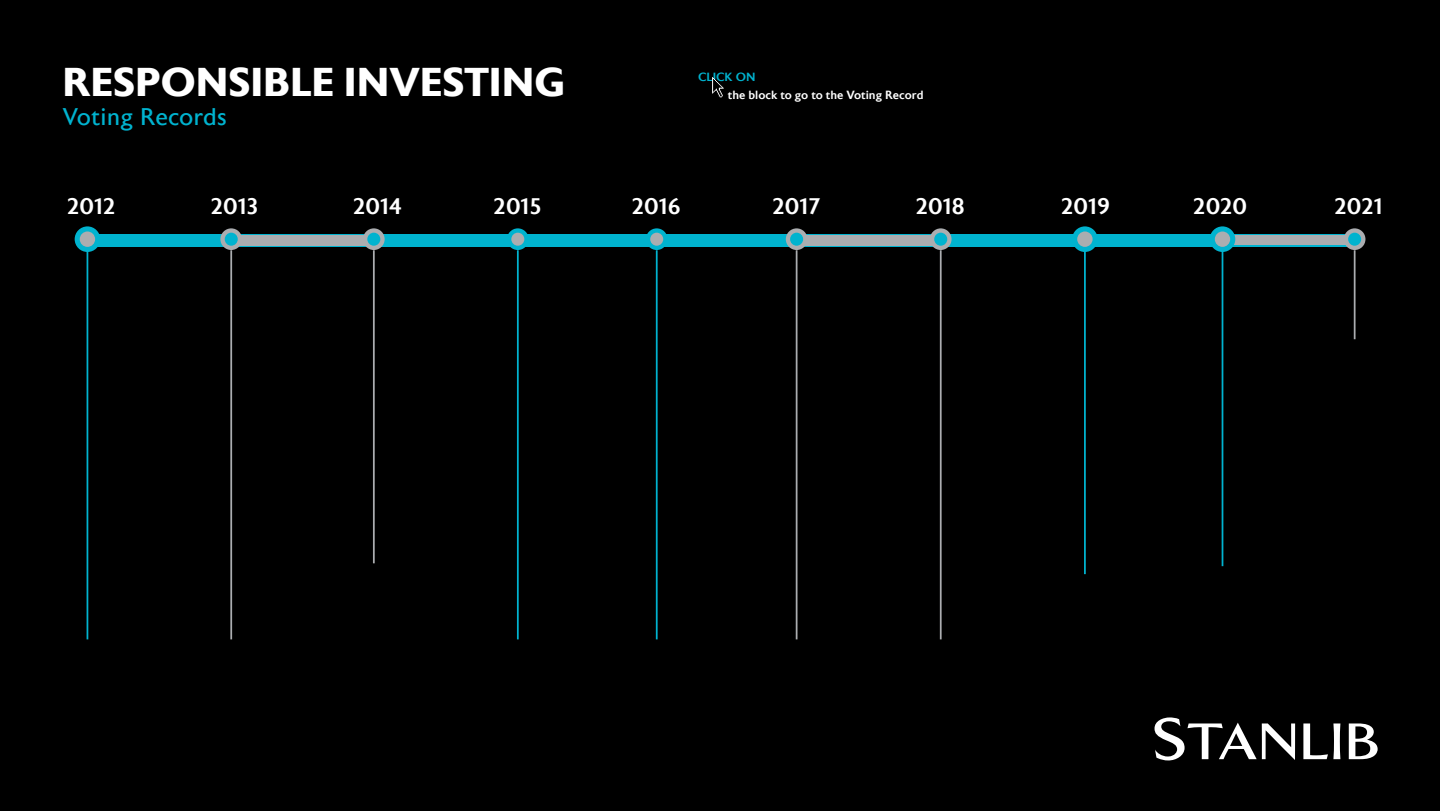
<style>
.page{position:relative;width:1440px;height:811px;background:#000}
.page>*{position:absolute;margin:0;border:0;box-sizing:border-box;transform-origin:0 0}
.t1{font:700 40px "Astoria Sans W00";color:#fff}
.t2{font:24px "Astoria Sans W00";color:#00b3cf}
.t3{font:500 22.4px "Astoria Sans W00";color:#fff}
.t4{font:500 11.8px "Astoria Sans W00";color:#fff}
.t5{font:500 11.8px "Astoria Sans W00";color:#00b3cf}
</style>
<div class="page">
<div style="left:78px;top:234px;width:1280px;height:13px;background:#00b3cf"></div>
<div style="left:240px;top:235px;width:129px;height:10px;background:#abadb0"></div>
<div style="left:797px;top:235px;width:151px;height:10px;background:#abadb0"></div>
<div style="left:1223px;top:235px;width:138px;height:9px;background:#abadb0"></div>
<div style="left:75px;top:226px;width:25px;height:26px;background:#00b3cf;border-radius:50%"></div>
<div style="left:80px;top:231px;width:15px;height:16px;background:#abadb0;border-radius:50%"></div>
<div style="left:1072px;top:226px;width:26px;height:26px;background:#00b3cf;border-radius:50%"></div>
<div style="left:1077px;top:231px;width:16px;height:16px;background:#abadb0;border-radius:50%"></div>
<div style="left:1210px;top:226px;width:25px;height:26px;background:#00b3cf;border-radius:50%"></div>
<div style="left:1215px;top:231px;width:15px;height:16px;background:#abadb0;border-radius:50%"></div>
<svg style="left:220px;top:228px;width:22px;height:22px"></svg>
<div style="left:225px;top:233px;width:13px;height:13px;background:#00b3cf;border-radius:50%"></div>
<div style="left:786px;top:228px;width:21px;height:22px;background:#abadb0;border-radius:50%"></div>
<div style="left:790px;top:233px;width:13px;height:13px;background:#00b3cf;border-radius:50%"></div>
<svg style="left:363px;top:228px;width:22px;height:22px"></svg>
<div style="left:367px;top:233px;width:13px;height:13px;background:#00b3cf;border-radius:50%"></div>
<svg style="left:930px;top:228px;width:22px;height:22px"></svg>
<div style="left:934px;top:233px;width:13px;height:13px;background:#00b3cf;border-radius:50%"></div>
<div style="left:1344px;top:228px;width:21px;height:22px;background:#abadb0;border-radius:50%"></div>
<div style="left:1348px;top:233px;width:13px;height:13px;background:#00b3cf;border-radius:50%"></div>
<svg style="left:507px;top:228px;width:22px;height:22px"></svg>
<div style="left:511px;top:233px;width:13px;height:13px;background:#abadb0;border-radius:50%"></div>
<svg style="left:646px;top:228px;width:22px;height:22px"></svg>
<div style="left:650px;top:233px;width:13px;height:13px;background:#abadb0;border-radius:50%"></div>
<hr style="left:87px;top:250px;width:1px;height:389px;background:#00b3cf">
<hr style="left:230px;top:250px;width:2px;height:389px;background:#abadb0">
<hr style="left:373px;top:250px;width:2px;height:313px;background:#abadb0">
<hr style="left:796px;top:250px;width:2px;height:389px;background:#abadb0">
<hr style="left:940px;top:250px;width:2px;height:389px;background:#abadb0">
<hr style="left:1354px;top:250px;width:2px;height:89px;background:#abadb0">
<hr style="left:517px;top:250px;width:2px;height:389px;background:#00b3cf">
<hr style="left:656px;top:250px;width:2px;height:389px;background:#00b3cf">
<hr style="left:1084px;top:250px;width:2px;height:324px;background:#00b3cf">
<hr style="left:1222px;top:250px;width:1px;height:316px;background:#00b3cf">
<svg style="left:712px;top:77px;width:12px;height:20px"></svg>
<svg style="left:1155px;top:717px;width:223px;height:43px"></svg>
<h1 class="t1" style="left:62px;top:60px;width:504px">RESPONSIBLE INVESTING</h1>
<p class="t2" style="left:62px;top:104px;width:166px">Voting Records</p>
<p class="t5" style="left:698px;top:71px;width:59px">CLICK ON</p>
<p class="t4" style="left:728px;top:88px;width:197px">the block to go to the Voting Record</p>
<p class="t3" style="left:67px;top:194px;width:50px">2012</p>
<p class="t3" style="left:211px;top:194px;width:49px">2013</p>
<p class="t3" style="left:353px;top:194px;width:50px">2014</p>
<p class="t3" style="left:494px;top:194px;width:50px">2015</p>
<p class="t3" style="left:632px;top:194px;width:50px">2016</p>
<p class="t3" style="left:772px;top:194px;width:49px">2017</p>
<p class="t3" style="left:916px;top:194px;width:50px">2018</p>
<p class="t3" style="left:1061px;top:194px;width:50px">2019</p>
<p class="t3" style="left:1193px;top:194px;width:55px">2020</p>
<p class="t3" style="left:1334px;top:194px;width:50px">2021</p>
</div>
